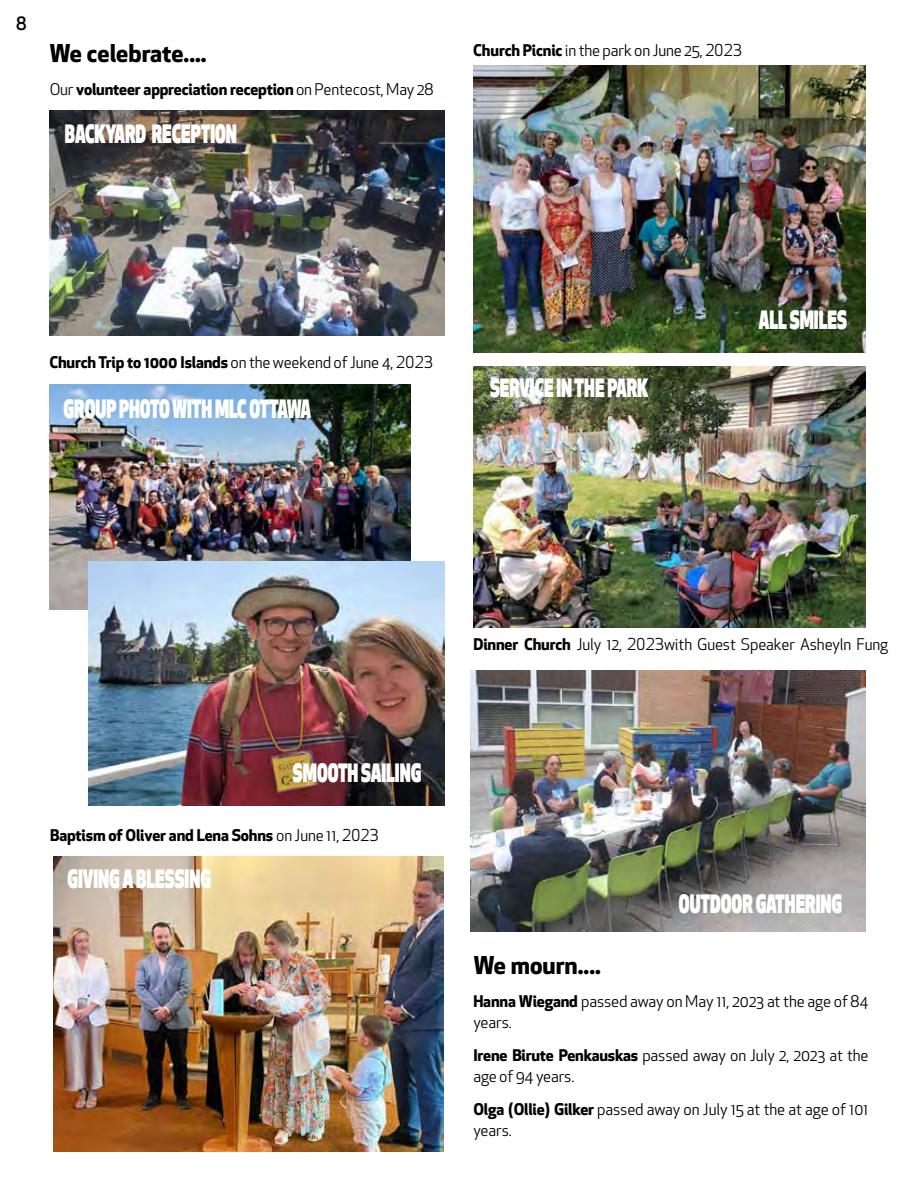
<style>
.page{position:relative;width:918px;height:1188px;background:#fff}
.page>*{position:absolute;margin:0;border:0;box-sizing:border-box;transform-origin:0 0}
.t1{font:900 24.75px "Apex New";color:#fff;scale:.67 1}
.t2{font:700 24px "Apex New";color:#000}
.t3{font:500 18px "Apex New";color:#000}
.t4{font:15.75px/21px "Apex New";letter-spacing:-.01em;color:#000}
.t5{font:700 15.75px "Apex New";letter-spacing:-.01em;color:#000}
.s1{font-weight:400}
.s2{font-weight:700}
</style>
<div class="page">
<img style="left:473px;top:65px;width:393px;height:288px">
<img style="left:471px;top:670px;width:395px;height:261px">
<img style="left:53px;top:856px;width:390px;height:295px">
<img style="left:473px;top:367px;width:393px;height:260px">
<img style="left:50px;top:385px;width:361px;height:225px">
<img style="left:89px;top:561px;width:356px;height:245px">
<img style="left:50px;top:111px;width:395px;height:225px">
<p class="t3" style="left:16px;top:11px;width:12px">8</p>
<h2 class="t2" style="left:50px;top:36px;width:159px">We celebrate....</h2>
<p class="t5" style="left:50px;top:78px;width:385px"><span class="s1">Our</span> volunteer appreciation reception <span class="s1">on Pentecost, May 28</span></p>
<h1 class="t1" style="left:65px;top:117px;width:259px">BACKYARD RECEPTION</h1>
<p class="t4" style="left:473px;top:40px;width:271px"><span class="s2">Church Picnic</span> in the park on June 25, 2023</p>
<p class="t4" style="left:49px;top:352px;width:385px"><span class="s2">Church Trip to 1000 Islands</span> on the weekend of June 4, 2023</p>
<h1 class="t1" style="left:64px;top:393px;width:371px">GROUP PHOTO WITH MLC OTTAWA</h1>
<h1 class="t1" style="left:490px;top:371px;width:238px">SERVICE IN THE PARK</h1>
<h1 class="t1" style="left:759px;top:303px;width:133px">ALL SMILES</h1>
<h1 class="t1" style="left:293px;top:756px;width:193px">SMOOTH SAILING</h1>
<p class="t5" style="left:50px;top:824px;width:330px">Baptism of Oliver and Lena Sohns <span class="s1">on June 11, 2023</span></p>
<h1 class="t1" style="left:67px;top:862px;width:216px">GIVING A BLESSING</h1>
<p class="t4" style="left:473px;top:634px;width:416px"><span class="s2">Dinner Church</span> July 12, 2023with Guest Speaker Asheyln Fung</p>
<h1 class="t1" style="left:679px;top:888px;width:245px">OUTDOOR GATHERING</h1>
<h2 class="t2" style="left:473px;top:948px;width:129px">We mourn....</h2>
<p class="t4" style="left:473px;top:991px;width:397px"><span class="s2">Hanna Wiegand</span> passed away on May 11, 2023 at the age of 84 years.</p>
<p class="t4" style="left:473px;top:1045px;width:397px"><span class="s2">Irene Birute Penkauskas</span> passed away on July 2, 2023 at the age of 94 years.</p>
<p class="t4" style="left:473px;top:1099px;width:397px"><span class="s2">Olga (Ollie) Gilker</span> passed away on July 15 at the at age of 101 years.</p>
</div>
